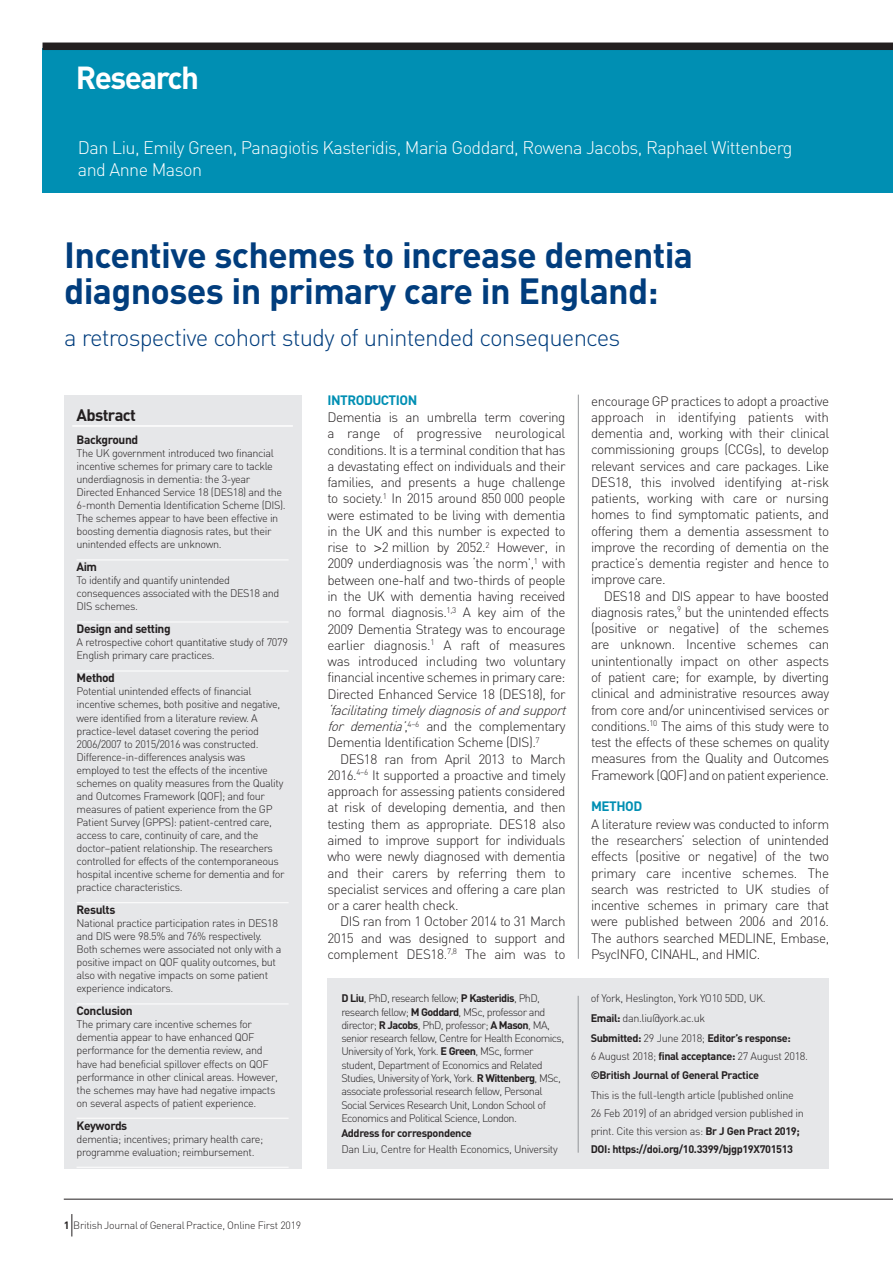
<style>
.page{position:relative;width:893px;height:1263px;background:#fff}
.page>*{position:absolute;margin:0;border:0;box-sizing:border-box;transform-origin:0 0}
.t1{font:700 36px/36px "DIN";letter-spacing:-.02em;color:#013d7d}
.t2{font:700 31.5px "DIN";letter-spacing:-.05em;color:#fff}
.t3{font:300 24px "DIN";letter-spacing:-.035em;color:#013d7d}
.t4{font:300 18px/21px "DIN";letter-spacing:-.03em;color:#fff}
.t5{font:700 16.5px "DIN";letter-spacing:-.035em;color:#231f20}
.t6{font:300 13.5px/16.2px "DIN";letter-spacing:-.035em;color:#231f20;text-align:justify}
.t7{font:700 13.5px "DIN";letter-spacing:-.035em;color:#008fb3}
.t8{font:700 12px "DIN";letter-spacing:-.035em;color:#231f20}
.t9{font:300 10.8px/13px "DIN";letter-spacing:-.035em;color:#231f20}
.t10{font:300 10.8px/13.4px "DIN";letter-spacing:-.055em;color:#231f20}
.t11{font:700 10.8px/20px "DIN";letter-spacing:-.035em;color:#231f20}
.t12{font:300 10.5px "DIN";letter-spacing:-.025em;color:#231f20}
.s1{font-weight:700}
.s2{font-family:"Helvetica"}
.s3{font-style:italic}
.s4{font-weight:300}
</style>
<div class="page">
<div style="left:43px;top:48px;width:850px;height:144px;background:#008fb3"></div>
<div style="left:43px;top:43px;width:850px;height:7px;background:#231f20"></div>
<div style="left:64px;top:395px;width:237px;height:773px;background:#e6e7e9"></div>
<hr style="left:72px;top:425px;width:221px;height:2px;background:#fff">
<hr style="left:77px;top:559px;width:212px;height:1px;background:#fff">
<hr style="left:77px;top:622px;width:212px;height:1px;background:#fff">
<hr style="left:77px;top:671px;width:212px;height:1px;background:#fff">
<hr style="left:77px;top:902px;width:212px;height:1px;background:#fff">
<hr style="left:77px;top:1003px;width:212px;height:1px;background:#fff">
<hr style="left:77px;top:1118px;width:212px;height:1px;background:#fff">
<hr style="left:77px;top:1167px;width:212px;height:1px;background:#fff">
<hr style="left:578px;top:395px;width:1px;height:564px;background:#939598">
<div style="left:327px;top:978px;width:502px;height:190px;background:#e6e7e9"></div>
<hr style="left:578px;top:996px;width:1px;height:157px;background:#939598">
<hr style="left:64px;top:1199px;width:829px;height:1px;background:#231f20">
<svg style="left:71px;top:1214px;width:1px;height:22px"></svg>
<h2 class="t2" style="left:76px;top:64px;width:125px">Research</h2>
<h3 class="t4" style="left:78px;top:139px;width:716px">Dan Liu, Emily Green, Panagiotis Kasteridis, Maria Goddard, Rowena Jacobs, Raphael Wittenberg and Anne Mason</h3>
<h1 class="t1" style="left:64px;top:239px;width:630px">Incentive schemes to increase dementia diagnoses in primary care in England:</h1>
<h3 class="t3" style="left:64px;top:327px;width:558px">a retrospective cohort study of unintended consequences</h3>
<p class="t5" style="left:77px;top:408px;width:61px">Abstract</p>
<p class="t8" style="left:77px;top:434px;width:63px">Background</p>
<p class="t9" style="left:77px;top:447px;width:211px">The UK government introduced two financial incentive schemes for primary care to tackle underdiagnosis in dementia: the 3-year Directed Enhanced Service 18 (DES18) and the 6-month Dementia Identification Scheme (DIS).<br>The schemes appear to have been effective in boosting dementia diagnosis rates, but their unintended effects are unknown.</p>
<p class="t8" style="left:77px;top:562px;width:22px">Aim</p>
<p class="t9" style="left:77px;top:575px;width:204px">To identify and quantify unintended consequences associated with the DES18 and<br>DIS schemes.</p>
<p class="t8" style="left:77px;top:624px;width:96px">Design and setting</p>
<p class="t9" style="left:77px;top:637px;width:213px">A retrospective cohort quantitative study of 7079<br>English primary care practices.</p>
<p class="t8" style="left:77px;top:673px;width:40px">Method</p>
<p class="t9" style="left:77px;top:686px;width:209px">Potential unintended effects of financial incentive schemes, both positive and negative, were identified from a literature review. A practice-level dataset covering the period 2006/2007 to 2015/2016 was constructed.<br>Difference-in-differences analysis was employed to test the effects of the incentive schemes on quality measures from the Quality and Outcomes Framework (QOF); and four measures of patient experience from the GP Patient Survey (GPPS): patient-centred care, access to care, continuity of care, and the doctor–patient relationship. The researchers controlled for effects of the contemporaneous hospital incentive scheme for dementia and for practice characteristics.</p>
<p class="t8" style="left:77px;top:904px;width:40px">Results</p>
<p class="t9" style="left:77px;top:917px;width:206px">National practice participation rates in DES18 and DIS were 98.5% and 76% respectively.<br>Both schemes were associated not only with a positive impact on QOF quality outcomes, but also with negative impacts on some patient experience indicators.</p>
<p class="t8" style="left:77px;top:1006px;width:58px">Conclusion</p>
<p class="t9" style="left:77px;top:1019px;width:203px">The primary care incentive schemes for dementia appear to have enhanced QOF performance for the dementia review, and have had beneficial spillover effects on QOF performance in other clinical areas. However, the schemes may have had negative impacts on several aspects of patient experience.</p>
<p class="t8" style="left:77px;top:1120px;width:52px">Keywords</p>
<p class="t9" style="left:77px;top:1133px;width:188px">dementia; incentives; primary health care; programme evaluation; reimbursement.</p>
<p class="t12" style="left:64px;top:1220px;width:239px"><span class="s1">1</span> British Journal of General Practice, Online First 2019</p>
<p class="t7" style="left:327px;top:394px;width:91px">INTRODUCTION</p>
<p class="t6" style="left:327px;top:410px;width:240px">Dementia is an umbrella term covering a range of progressive neurological conditions. It is a terminal condition that has a devastating effect on individuals and their families, and presents a huge challenge to society.<sup>1</sup> In 2015 around 850 000 people were estimated to be living with dementia in the UK and this number is expected to rise to <span class="s2">&gt;</span>2 million by 2052.<sup>2</sup> However, in 2009 underdiagnosis was ‘the norm’,<sup>1</sup> with between one-half and two-thirds of people in the UK with dementia having received no formal diagnosis.<sup>1,3</sup> A key aim of the 2009 Dementia Strategy was to encourage earlier diagnosis.<sup>1</sup> A raft of measures was introduced including two voluntary financial incentive schemes in primary care:<br>Directed Enhanced Service 18 (DES18), for</p>
<p class="t6" style="left:327px;top:703px;width:243px;text-align:left"><span class="s3">‘facilitatingtimelydiagnosisofandsupport for dementia’</span>,<sup>4–6</sup> and the complementary<br>Dementia Identification Scheme (DIS).<sup>7</sup></p>
<p class="t6" style="left:327px;top:752px;width:240px;text-indent:13px">DES18 ran from April 2013 to March 2016.<sup>4–6</sup> It supported a proactive and timely approach for assessing patients considered at risk of developing dementia, and then testing them as appropriate. DES18 also aimed to improve support for individuals who were newly diagnosed with dementia and their carers by referring them to specialist services and offering a care plan or a carer health check.</p>
<p class="t6" style="left:327px;top:914px;width:240px;text-indent:13px">DIS ran from 1 October 2014 to 31 March 2015 and was designed to support and complement DES18.<sup>7,8</sup> The aim was to</p>
<p class="t10" style="left:341px;top:992px;width:224px"><span class="s1">D Liu</span>, PhD, research fellow; <span class="s1">P Kasteridis</span>, PhD, research fellow; <span class="s1">M Goddard</span>, MSc, professor and director; <span class="s1">R Jacobs</span>, PhD, professor; <span class="s1">A Mason</span>, MA, senior research fellow, Centre for Health Economics, University of York, York. <span class="s1">E Green</span>, MSc, former student, Department of Economics and Related Studies, University of York, York. <span class="s1">R Wittenberg</span>, MSc, associate professorial research fellow, Personal Social Services Research Unit, London School of Economics and Political Science, London.</p>
<p class="t11" style="left:341px;top:1124px;width:132px">Address for correspondence</p>
<p class="t9" style="left:341px;top:1143px;width:218px">Dan Liu, Centre for Health Economics, University</p>
<p class="t6" style="left:591px;top:394px;width:240px">encourage GP practices to adopt a proactive approach in identifying patients with dementia and, working with their clinical commissioning groups (CCGs), to develop relevant services and care packages. Like DES18, this involved identifying at-risk patients, working with care or nursing homes to find symptomatic patients, and offering them a dementia assessment to improve the recording of dementia on the practice’s dementia register and hence to improve care.</p>
<p class="t6" style="left:591px;top:589px;width:240px;text-indent:13px">DES18 and DIS appear to have boosted diagnosis rates,<sup>9</sup> but the unintended effects (positive or negative) of the schemes are unknown. Incentive schemes can unintentionally impact on other aspects of patient care; for example, by diverting clinical and administrative resources away from core and/or unincentivised services or conditions.<sup>10</sup> The aims of this study were to test the effects of these schemes on quality measures from the Quality and Outcomes Framework (QOF) and on patient experience.</p>
<p class="t7" style="left:591px;top:800px;width:53px">METHOD</p>
<p class="t6" style="left:591px;top:817px;width:240px">A literature review was conducted to inform the researchers’ selection of unintended effects (positive or negative) of the two primary care incentive schemes. The search was restricted to UK studies of incentive schemes in primary care that were published between 2006 and 2016.<br>The authors searched MEDLINE, Embase, PsycINFO, CINAHL, and HMIC.</p>
<p class="t9" style="left:591px;top:989px;width:202px;line-height:20px">of York, Heslington, York YO10 5DD, UK.<br><span class="s1">Email:</span> dan.liu@york.ac.uk<br><span class="s1">Submitted:</span> 29 June 2018; <span class="s1">Editor’s response:</span></p>
<p class="t11" style="left:591px;top:1046px;width:219px"><span class="s4">6 August 2018;</span> final acceptance: <span class="s4">27 August 2018. </span>©British Journal of General Practice</p>
<p class="t9" style="left:591px;top:1087px;width:215px;line-height:17.7px">This is the full-length article (published online 26 Feb 2019) of an abridged version published in print. Cite this version as: <span class="s1">Br J Gen Pract 2019; DOI: https://doi.org/10.3399/bjgp19X701513</span></p>
</div>
